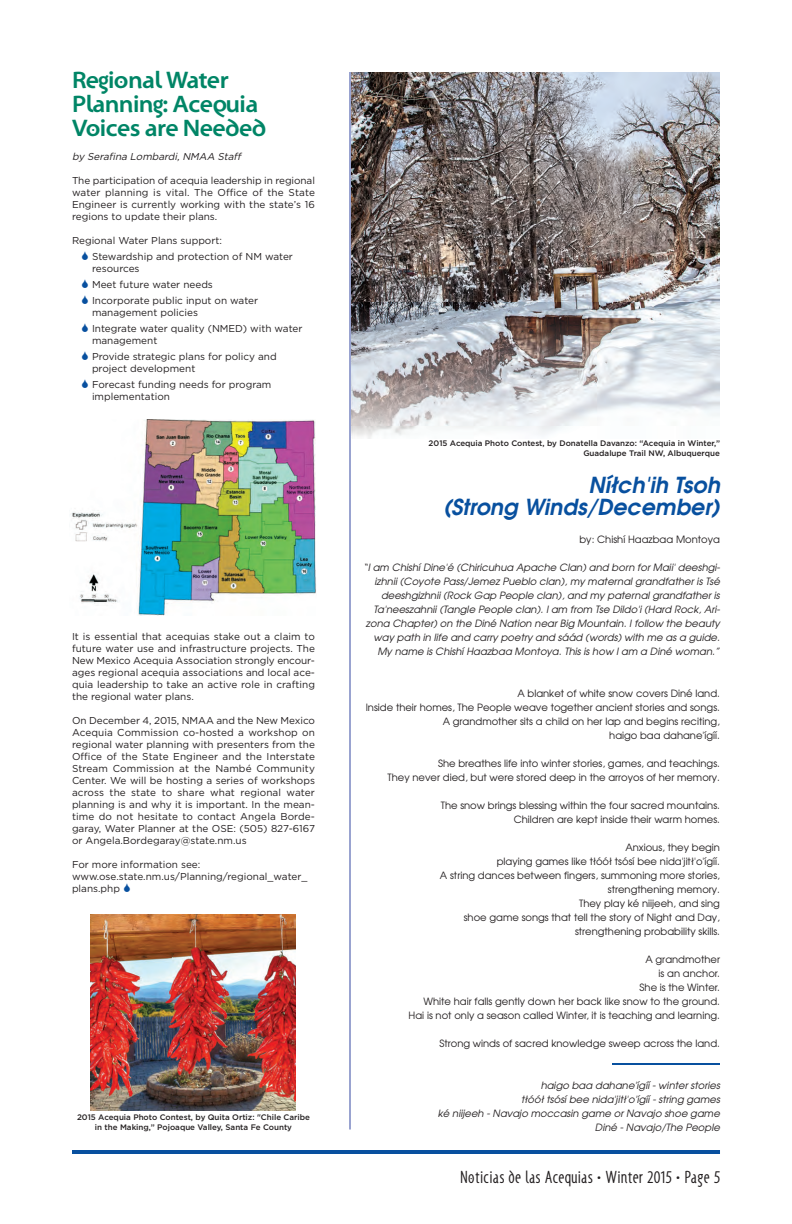
<style>
.page{position:relative;width:792px;height:1224px;background:#fff}
.page>*{position:absolute;margin:0;border:0;box-sizing:border-box;transform-origin:0 0}
.t1{font:700 24px/24px "Santana";letter-spacing:-.025em;color:#008566}
.t2{font:italic 600 22px/22px "Avant Garde";letter-spacing:.005em;color:#08509f;text-align:right}
.t3{font:condensed 18px "Santana";letter-spacing:.05em;color:#231f20}
.t4{font:10px/12px "Gotham";color:#231f20}
.t5{font:10px/14px "Avant Garde";color:#231f20;text-align:right}
.t6{font:italic 10px/14px "Avant Garde";letter-spacing:.005em;color:#231f20;text-align:right}
.t7{font:italic 10px "Gotham";color:#231f20}
.t8{font:500 8px/10px "Gotham";color:#231f20;text-align:right}
</style>
<div class="page">
<hr style="left:72px;top:1150px;width:648px;height:4px;background:#08509f">
<img style="left:351px;top:72px;width:369px;height:231px">
<img style="left:351px;top:303px;width:369px;height:136px">
<hr style="left:349px;top:72px;width:2px;height:1058px;background:#99a3d0">
<hr style="left:612px;top:1063px;width:108px;height:2px;background:#08509f">
<img style="left:71px;top:419px;width:245px;height:197px">
<img style="left:91px;top:914px;width:204px;height:196px">
<h1 class="t1" style="left:72px;top:70px;width:196px">Regional Water<br>Planning: Acequia<br>Voices are Needed</h1>
<p class="t7" style="left:72px;top:153px;width:172px">by Serafina Lombardi, NMAA Staff</p>
<p class="t4" style="left:72px;top:175px;width:245px;text-align:justify">The participation of acequia leadership in regional water planning is vital. The Office of the State Engineer is currently working with the state’s 16 regions to update their plans.</p>
<p class="t4" style="left:92px;top:233px;width:203px;line-height:16px;text-indent:-20px">Regional Water Plans support:<br>Stewardship and protection of NM water</p>
<p class="t4" style="left:92px;top:261px;width:168px;line-height:16px">resources<br>Meet future water needs<br>Incorporate public input on water</p>
<p class="t4" style="left:92px;top:305px;width:212px;line-height:16px">management policies<br>Integrate water quality (NMED) with water</p>
<p class="t4" style="left:92px;top:333px;width:186px;line-height:16px">management<br>Provide strategic plans for policy and</p>
<p class="t4" style="left:92px;top:361px;width:181px;line-height:16px">project development<br>Forecast funding needs for program</p>
<p class="t4" style="left:92px;top:391px;width:79px">implementation</p>
<p class="t4" style="left:72px;top:631px;width:245px;text-align:justify">It is essential that acequias stake out a claim to future water use and infrastructure projects. The New Mexico Acequia Association strongly encour&shy;ages regional acequia associations and local ace&shy;quia leadership to take an active role in crafting the regional water plans.</p>
<p class="t4" style="left:72px;top:715px;width:245px;text-align:justify">On December 4, 2015, NMAA and the New Mexico Acequia Commission co-hosted a workshop on regional water planning with presenters from the Office of the State Engineer and the Interstate Stream Commission at the Nambé Community Center. We will be hosting a series of workshops across the state to share what regional water planning is and why it is important. In the mean&shy;time do not hesitate to contact Angela Borde&shy;garay, Water Planner at the OSE: (505) 827-6167 or Angela.Bordegaray@state.nm.us</p>
<p class="t4" style="left:72px;top:859px;width:237px">For more information see: www.ose.state.nm.us/Planning/regional_water_ plans.php</p>
<p class="t8" style="left:77px;top:1113px;width:234px;text-align:center">2015 Acequia Photo Contest, by Quita Ortiz: "Chile Caribe in the Making,” Pojoaque Valley, Santa Fe County</p>
<p class="t8" style="left:429px;top:439px;width:293px">2015 Acequia Photo Contest, by Donatella Davanzo: “Acequia in Winter,”<br>Guadalupe Trail NW, Albuquerque</p>
<h2 class="t2" style="left:443px;top:475px;width:283px">Níłch'ih Tsoh<br>(Strong Winds/December)</h2>
<p class="t5" style="left:580px;top:533px;width:142px">by: Chishí Haazbaa Montoya</p>
<p class="t6" style="left:363px;top:561px;width:361px">“I am Chishí Dine'é (Chiricuhua Apache Clan) and born for Maii' deeshgi&shy;izhnii (Coyote Pass/Jemez Pueblo clan), my maternal grandfather is Tsé deeshgizhnii (Rock Gap People clan), and my paternal grandfather is Ta'neeszahnii (Tangle People clan). I am from Tse Dildo'i (Hard Rock, Ari&shy;zona Chapter) on the Diné Nation near Big Mountain. I follow the beauty way path in life and carry poetry and sáád (words) with me as a guide.<br>My name is Chishí Haazbaa Montoya. This is how I am a Diné woman.”</p>
<p class="t5" style="left:366px;top:687px;width:356px">A blanket of white snow covers Diné land.<br>Inside their homes, The People weave together ancient stories and songs.<br>A grandmother sits a child on her lap and begins reciting,<br>haigo baa dahane'ígíí.</p>
<p class="t5" style="left:388px;top:757px;width:334px">She breathes life into winter stories, games, and teachings.<br>They never died, but were stored deep in the arroyos of her memory.</p>
<p class="t5" style="left:441px;top:799px;width:281px">The snow brings blessing within the four sacred mountains.<br>Children are kept inside their warm homes.</p>
<p class="t5" style="left:440px;top:841px;width:282px">Anxious, they begin<br>playing games like tłóół tsósí bee nida'jitł'o'ígíí.<br>A string dances between fingers, summoning more stories, strengthening memory.<br>They play ké niijeeh, and sing<br>shoe game songs that tell the story of Night and Day, strengthening probability skills.</p>
<p class="t5" style="left:409px;top:953px;width:313px">A grandmother<br>is an anchor.<br>She is the Winter.<br>White hair falls gently down her back like snow to the ground.<br>Hai is not only a season called Winter, it is teaching and learning.</p>
<p class="t5" style="left:439px;top:1037px;width:282px">Strong winds of sacred knowledge sweep across the land.</p>
<p class="t6" style="left:438px;top:1079px;width:285px">haigo baa dahane'ígíí - winter stories<br>tłóół tsósí bee nida'j itł'o'ígíí - string games<br>ké niijeeh - Navajo moccasin game or Navajo shoe game Diné - Navajo/The People</p>
<h3 class="t3" style="left:461px;top:1170px;width:261px">Noticias de las Acequias • Winter 2015 • Page 5</h3>
</div>
